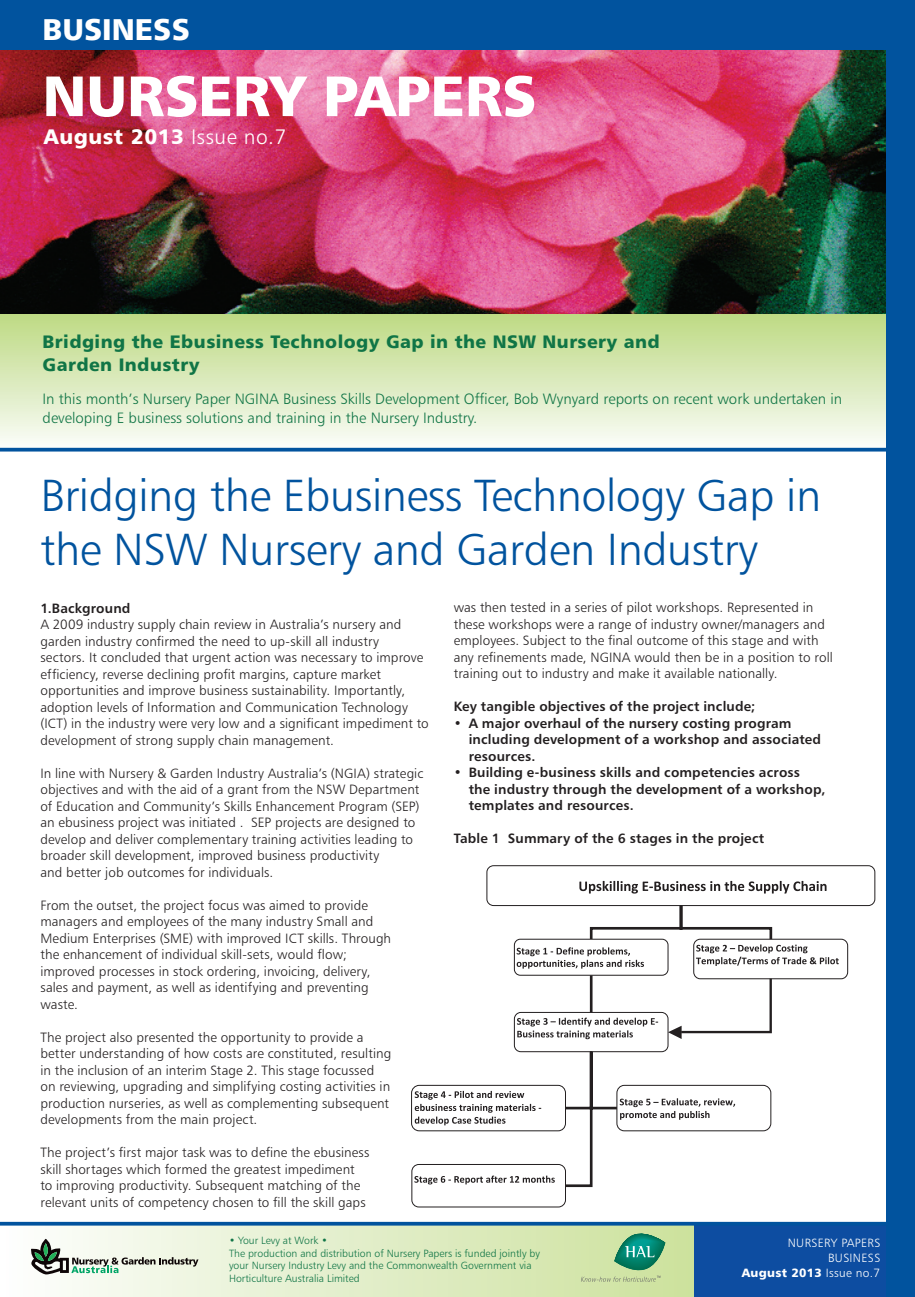
<style>
.page{position:relative;width:915px;height:1297px;background:#fff}
.page>*{position:absolute;margin:0;border:0;box-sizing:border-box;transform-origin:0 0}
.t1{font:57px "Humanist 777 BT Black B";letter-spacing:-.005em;color:#fff}
.t2{font:45px/54px "Humanist 777 BT Light B";letter-spacing:-.01em;color:#01539e}
.t3{font:30px "Humanist 777 BT Black B";color:#fff}
.t4{font:21px "Humanist 777 BT Black B";letter-spacing:.025em;color:#fff}
.t5{font:18px/22.5px "Humanist 777 BT Black B";letter-spacing:.025em;color:#107546}
.t6{font:15px/19.5px "Humanist 777 BT Light B";color:#107546}
.t7{font:13.5px/16.5px "Humanist 777 BT Light B";letter-spacing:.005em;color:#231f20}
.t8{font:13.5px/16.5px "Humanist 777 BT Bold B";letter-spacing:.01em;color:#231f20}
.t9{font:12px "Humanist 777 BT Light B";letter-spacing:.025em;color:#fff}
.t10{font:12px "Humanist 777 BT Black B";letter-spacing:.025em;color:#fff}
.t11{font:10.5px/12.6px "Humanist 777 BT Light B";color:#107546}
.s1{font-family:"Humanist 777 BT Light B"}
</style>
<div class="page">
<div style="left:0;top:1222px;width:704px;height:75px;background:linear-gradient(to right,#fdfefd,#cbe19a)"></div>
<svg style="left:0;top:313px;width:886px;height:135px;background:#d9e8bc"></svg>
<img style="left:0;top:50px;width:886px;height:263px">
<div style="left:0;top:0;width:914px;height:50px;background:#01539e"></div>
<div style="left:694px;top:1225px;width:220px;height:72px;background:#0d4da1"></div>
<svg style="left:30px;top:1239px;width:168px;height:35px"></svg>
<hr style="left:0;top:1222px;width:914px;height:3px;background:#01539e">
<svg style="left:580px;top:1231px;width:85px;height:51px;background:#95c697"></svg>
<div style="left:886px;top:0;width:28px;height:1297px;background:#01539e"></div>
<hr style="left:0;top:448px;width:914px;height:3px;background:#01539e">
<hr style="left:589px;top:975px;width:3px;height:37px;background:#231f20">
<div style="left:486px;top:865px;width:389px;height:41px;border:1px solid #231f20;border-radius:7px"></div>
<svg style="left:579px;top:881px;width:247px;height:12px"></svg>
<div style="left:513px;top:939px;width:155px;height:37px;border:1px solid #231f20;border-radius:6px"></div>
<div style="left:693px;top:939px;width:154px;height:40px;border:1px solid #231f20;border-radius:7px"></div>
<svg style="left:516px;top:904px;width:322px;height:65px"></svg>
<div style="left:513px;top:1012px;width:155px;height:40px;border:1px solid #231f20;border-radius:6px"></div>
<svg style="left:516px;top:1018px;width:142px;height:21px"></svg>
<div style="left:616px;top:1085px;width:155px;height:46px;border:1px solid #231f20;border-radius:8px"></div>
<svg style="left:562px;top:1049px;width:172px;height:139px"></svg>
<div style="left:411px;top:1085px;width:154px;height:46px;border:1px solid #231f20;border-radius:8px"></div>
<svg style="left:414px;top:1091px;width:127px;height:34px"></svg>
<div style="left:411px;top:1164px;width:154px;height:43px;border:1px solid #231f20;border-radius:7px"></div>
<svg style="left:414px;top:1175px;width:140px;height:9px"></svg>
<svg style="left:667px;top:976px;width:105px;height:63px"></svg>
<p class="t3" style="left:43px;top:11px;width:149px">BUSINESS</p>
<p class="t1" style="left:43px;top:60px;width:495px">NURSERY PAPERS</p>
<p class="t4" style="left:44px;top:123px;width:244px">August 2013 <span class="s1">Issue no.7</span></p>
<p class="t5" style="left:43px;top:330px;width:618px">Bridging the Ebusiness Technology Gap in the NSW Nursery and<br>Garden Industry</p>
<p class="t6" style="left:43px;top:388px;width:800px">In this month’s Nursery Paper NGINA Business Skills Development Officer, Bob Wynyard reports on recent work undertaken in developing E business solutions and training in the Nursery Industry.</p>
<p class="t2" style="left:40px;top:467px;width:782px">Bridging the Ebusiness Technology Gap in the NSW Nursery and Garden Industry</p>
<p class="t8" style="left:40px;top:599px;width:91px">1.Background</p>
<p class="t7" style="left:40px;top:616px;width:390px">A 2009 industry supply chain review in Australia’s nursery and garden industry confirmed the need to up-skill all industry<br>sectors. It concluded that urgent action was necessary to improve efficiency, reverse declining profit margins, capture market opportunities and improve business sustainability. Importantly, adoption levels of Information and Communication Technology (ICT) in the industry were very low and a significant impediment to development of strong supply chain management.</p>
<p class="t7" style="left:40px;top:764px;width:384px">In line with Nursery &amp; Garden Industry Australia’s (NGIA) strategic objectives and with the aid of a grant from the NSW Department of Education and Community’s Skills Enhancement Program (SEP) an ebusiness project was initiated . SEP projects are designed to develop and deliver complementary training activities leading to broader skill development, improved business productivity<br>and better job outcomes for individuals.</p>
<p class="t7" style="left:40px;top:896px;width:352px">From the outset, the project focus was aimed to provide managers and employees of the many industry Small and Medium Enterprises (SME) with improved ICT skills. Through the enhancement of individual skill-sets, would flow; improved processes in stock ordering, invoicing, delivery, sales and payment, as well as identifying and preventing waste.</p>
<p class="t7" style="left:40px;top:1028px;width:352px">The project also presented the opportunity to provide a better understanding of how costs are constituted, resulting in the inclusion of an interim Stage 2. This stage focussed on reviewing, upgrading and simplifying costing activities in production nurseries, as well as complementing subsequent developments from the main project.</p>
<p class="t7" style="left:40px;top:1144px;width:330px">The project’s first major task was to define the ebusiness skill shortages which formed the greatest impediment to improving productivity. Subsequent matching of the relevant units of competency chosen to fill the skill gaps</p>
<p class="t7" style="left:453px;top:599px;width:380px">was then tested in a series of pilot workshops. Represented in these workshops were a range of industry owner/managers and employees. Subject to the final outcome of this stage and with any refinements made, NGINA would then be in a position to roll training out to industry and make it available nationally.</p>
<p class="t8" style="left:453px;top:698px;width:303px">Key tangible objectives of the project include;</p>
<p class="t8" style="left:468px;top:714px;width:354px;text-indent:-15px">• A major overhaul of the nursery costing program including development of a workshop and associated resources.</p>
<p class="t8" style="left:468px;top:764px;width:358px;text-indent:-15px">• Building e-business skills and competencies across<br>the industry through the development of a workshop, templates and resources.</p>
<p class="t8" style="left:453px;top:830px;width:312px">Table 1 Summary of the 6 stages in the project</p>
<p class="t11" style="left:229px;top:1234px;width:100px">• Your Levy at Work •</p>
<p class="t11" style="left:229px;top:1247px;width:312px">The production and distribution of Nursery Papers is funded jointly by your Nursery Industry Levy and the Commonwealth Government via<br>Horticulture Australia Limited</p>
<p class="t9" style="left:787px;top:1235px;width:94px">NURSERY PAPERS</p>
<p class="t9" style="left:827px;top:1250px;width:54px">BUSINESS</p>
<p class="t10" style="left:741px;top:1265px;width:140px">August 2013 <span class="s1">Issue no.7</span></p>
</div>
